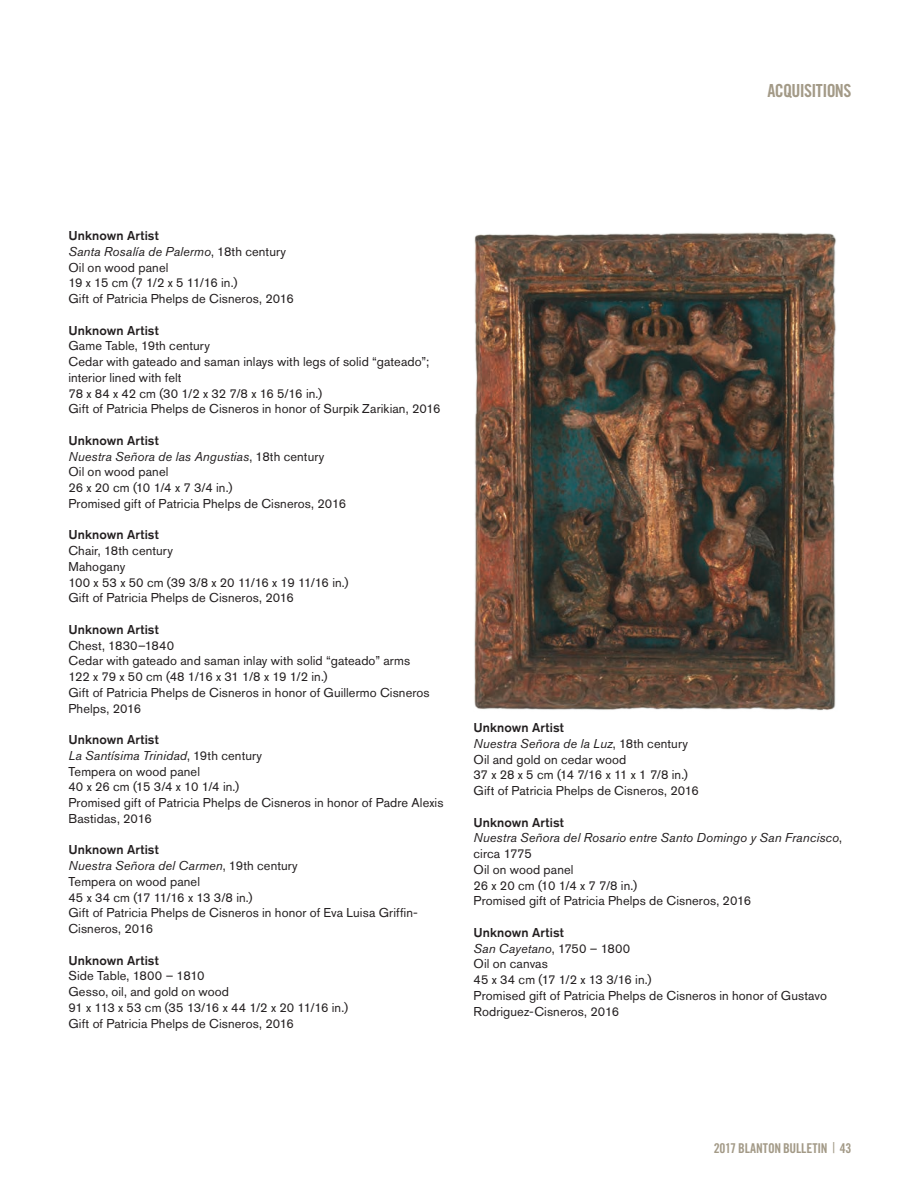
<style>
.page{position:relative;width:920px;height:1190px;background:#fff}
.page>*{position:absolute;margin:0;border:0;box-sizing:border-box;transform-origin:0 0}
.t1{font:18px "Trade Gothic LT Std Bd Cn 20";letter-spacing:-.035em;color:#a39a87}
.t2{font:13.5px "Trade Gothic LT Std Bd Cn 20";letter-spacing:-.01em;color:#a39a87}
.t3{font:12.75px/15.8px "Akzidenz Grotesk Std";letter-spacing:.01em;color:#231f20}
.t4{font:500 12.75px "Akzidenz Grotesk Std";letter-spacing:.01em;color:#231f20}
.s1{font-weight:500}
.s2{font-style:italic}
.s3{font-family:"Trade Gothic LT Std Cn 18";font-size:15px}
</style>
<div class="page">
<img style="left:474px;top:232px;width:362px;height:479px">
<h1 class="t1" style="left:767px;top:79px;width:86px">ACQUISITIONS</h1>
<p class="t3" style="left:68px;top:228px;width:227px"><span class="s1">Unknown Artist<br></span><span class="s2">Santa Rosalía de Palermo</span>, 18th century<br>Oil on wood panel<br>19 x 15 cm (7 1/2 x 5 11/16 in.)<br>Gift of Patricia Phelps de Cisneros, 2016</p>
<p class="t4" style="left:68px;top:322px;width:92px">Unknown Artist</p>
<p class="t3" style="left:68px;top:338px;width:374px">Game Table, 19th century<br>Cedar with gateado and saman inlays with legs of solid “gateado”; interior lined with felt<br>78 x 84 x 42 cm (30 1/2 x 32 7/8 x 16 5/16 in.)<br>Gift of Patricia Phelps de Cisneros in honor of Surpik Zarikian, 2016</p>
<p class="t3" style="left:68px;top:432px;width:279px"><span class="s1">Unknown Artist<br></span><span class="s2">Nuestra Señora de las Angustias</span>, 18th century<br>Oil on wood panel<br>26 x 20 cm (10 1/4 x 7 3/4 in.)<br>Promised gift of Patricia Phelps de Cisneros, 2016</p>
<p class="t4" style="left:68px;top:527px;width:92px">Unknown Artist</p>
<p class="t3" style="left:68px;top:543px;width:282px">Chair, 18th century<br>Mahogany<br>100 x 53 x 50 cm (39 3/8 x 20 11/16 x 19 11/16 in.)<br>Gift of Patricia Phelps de Cisneros, 2016</p>
<p class="t4" style="left:68px;top:621px;width:92px">Unknown Artist</p>
<p class="t3" style="left:68px;top:637px;width:363px">Chest, 1830–1840<br>Cedar with gateado and saman inlay with solid “gateado” arms 122 x 79 x 50 cm (48 1/16 x 31 1/8 x 19 1/2 in.)<br>Gift of Patricia Phelps de Cisneros in honor of Guillermo Cisneros Phelps, 2016</p>
<p class="t3" style="left:68px;top:732px;width:376px"><span class="s1">Unknown Artist<br></span><span class="s2">La Santísima Trinidad</span>, 19th century<br>Tempera on wood panel<br>40 x 26 cm (15 3/4 x 10 1/4 in.)<br>Promised gift of Patricia Phelps de Cisneros in honor of Padre Alexis<br>Bastidas, 2016</p>
<p class="t3" style="left:68px;top:842px;width:351px"><span class="s1">Unknown Artist<br></span><span class="s2">Nuestra Señora del Carmen</span>, 19th century<br>Tempera on wood panel<br>45 x 34 cm (17 11/16 x 13 3/8 in.)<br>Gift of Patricia Phelps de Cisneros in honor of Eva Luisa Griffin-<br>Cisneros, 2016</p>
<p class="t4" style="left:68px;top:952px;width:92px">Unknown Artist</p>
<p class="t3" style="left:68px;top:968px;width:281px">Side Table, 1800 – 1810<br>Gesso, oil, and gold on wood<br>91 x 113 x 53 cm (35 13/16 x 44 1/2 x 20 11/16 in.)<br>Gift of Patricia Phelps de Cisneros, 2016</p>
<p class="t3" style="left:473px;top:720px;width:227px"><span class="s1">Unknown Artist<br></span><span class="s2">Nuestra Señora de la Luz</span>, 18th century<br>Oil and gold on cedar wood<br>37 x 28 x 5 cm (14 7/16 x 11 x 1 7/8 in.)<br>Gift of Patricia Phelps de Cisneros, 2016</p>
<p class="t3" style="left:473px;top:814px;width:370px"><span class="s1">Unknown Artist<br></span><span class="s2">Nuestra Señora del Rosario entre Santo Domingo y San Francisco</span>, circa 1775<br>Oil on wood panel<br>26 x 20 cm (10 1/4 x 7 7/8 in.)<br>Promised gift of Patricia Phelps de Cisneros, 2016</p>
<p class="t3" style="left:473px;top:924px;width:355px"><span class="s1">Unknown Artist<br></span><span class="s2">San Cayetano</span>, 1750 – 1800<br>Oil on canvas<br>45 x 34 cm (17 1/2 x 13 3/16 in.)<br>Promised gift of Patricia Phelps de Cisneros in honor of Gustavo<br>Rodriguez-Cisneros, 2016</p>
<p class="t2" style="left:714px;top:1139px;width:139px">2017 BLANTON BULLETIN <span class="s3">|</span> 43</p>
</div>
